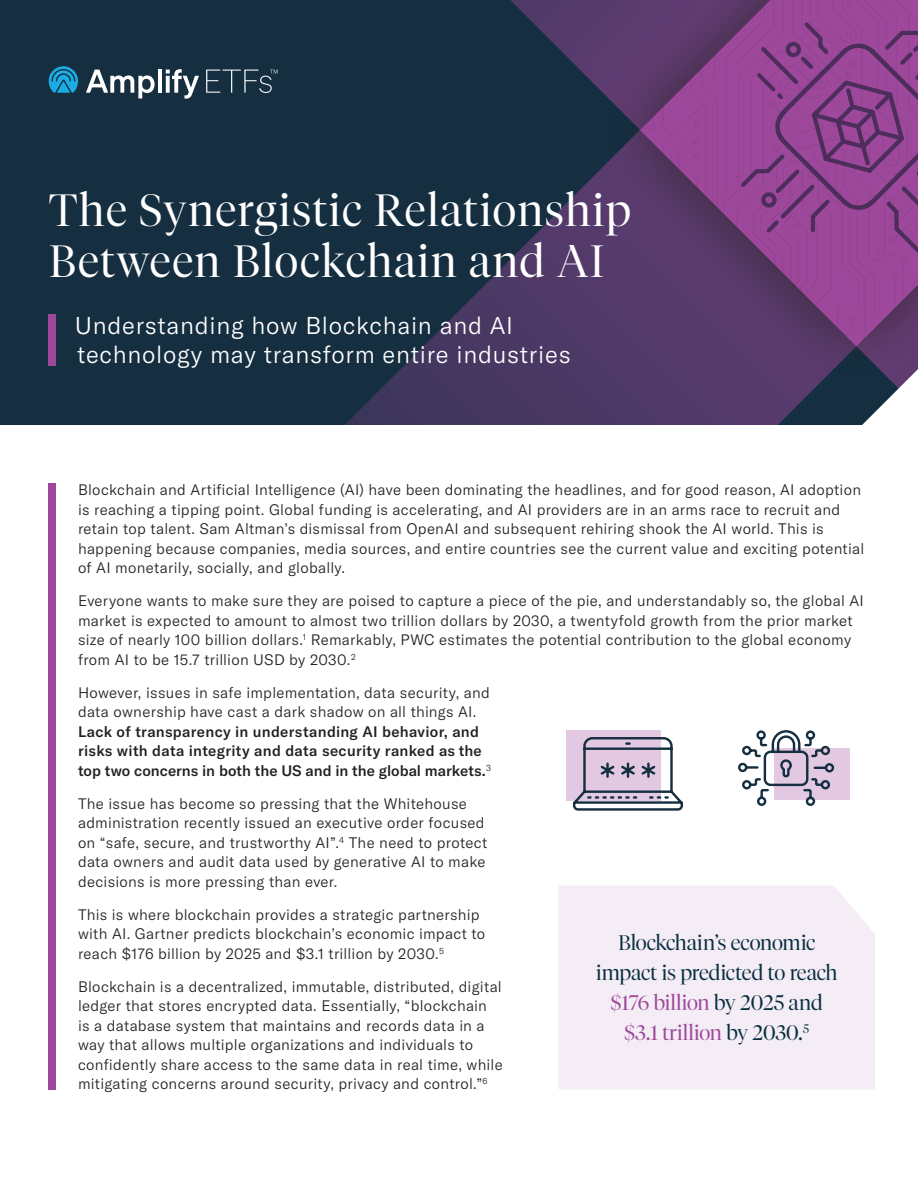
<style>
.page{position:relative;width:918px;height:1188px;background:#fff}
.page>*{position:absolute;margin:0;border:0;box-sizing:border-box;transform-origin:0 0}
.t1{font:300 45px/51px "Tiempos Fine";letter-spacing:.03em;color:#fff}
.t2{font:300 24px/28.8px "GT America";letter-spacing:.03em;color:#fff}
.B{font:300 21px/30px "Tiempos Fine";letter-spacing:-.01em;color:#0a2f42;text-align:center}
.B-2{font:300 15px/19.5px "GT America";letter-spacing:.02em;color:#231f20}
.B-3{font:500 15px/19.5px "GT America";letter-spacing:.015em;color:#231f20}
.s1{font-weight:300}
.s2{color:#9e489b}
</style>
<div class="page">
<div style="left:0;top:0;width:918px;height:481px;background:#152f41"></div>
<svg style="left:510px;top:0;width:81px;height:81px"></svg>
<svg style="left:242px;top:179px;width:398px;height:247px"></svg>
<div style="left:591px;top:0;width:327px;height:396px;background:#231f20;opacity:.75"></div>
<svg style="left:49px;top:66px;width:29px;height:27px"></svg>
<svg style="left:86px;top:70px;width:69px;height:28px"></svg>
<hr style="left:158px;top:70px;width:4px;height:23px;background:#fff">
<svg style="left:166px;top:69px;width:33px;height:30px"></svg>
<svg style="left:206px;top:70px;width:72px;height:23px"></svg>
<div style="left:49px;top:314px;width:7px;height:52px;background:#9e489b"></div>
<div style="left:0;top:426px;width:918px;height:762px;background:#fff"></div>
<svg style="left:640px;top:0;width:278px;height:426px;background:#774180"></svg>
<div style="left:49px;top:483px;width:7px;height:606px;background:#9e489b"></div>
<div style="left:566px;top:730px;width:94px;height:70px;background:#e2c8e1"></div>
<div style="left:774px;top:749px;width:76px;height:51px;background:#e2c8e1"></div>
<svg style="left:571px;top:736px;width:112px;height:75px"></svg>
<svg style="left:738px;top:730px;width:97px;height:76px"></svg>
<div style="left:559px;top:886px;width:316px;height:203px;background:#f5edf5"></div>
<p class="t1" style="left:49px;top:184px;width:584px">The Synergistic Relationship<br>Between Blockchain and AI</p>
<p class="t2" style="left:75px;top:311px;width:497px">Understanding how Blockchain and AI technology may transform entire industries</p>
<p class="B-2" style="left:78px;top:480px;width:788px">Blockchain and Artificial Intelligence (AI) have been dominating the headlines, and for good reason, AI adoption is reaching a tipping point. Global funding is accelerating, and AI providers are in an arms race to recruit and retain top talent. Sam Altman’s dismissal from OpenAI and subsequent rehiring shook the AI world. This is happening because companies, media sources, and entire countries see the current value and exciting potential of AI monetarily, socially, and globally.</p>
<p class="B-2" style="left:78px;top:591px;width:787px">Everyone wants to make sure they are poised to capture a piece of the pie, and understandably so, the global AI market is expected to amount to almost two trillion dollars by 2030, a twentyfold growth from the prior market size of nearly 100 billion dollars.<sup>1</sup> Remarkably, PWC estimates the potential contribution to the global economy from AI to be 15.7 trillion USD by 2030.<sup>2</sup></p>
<p class="B-3" style="left:78px;top:683px;width:415px"><span class="s1">However, issues in safe implementation, data security, and data ownership have cast a dark shadow on all things AI.<br></span>Lack of transparency in understanding AI behavior, and risks with data integrity and data security ranked as the top two concerns in both the US and in the global markets.<sup>3</sup></p>
<p class="B-2" style="left:78px;top:794px;width:411px">The issue has become so pressing that the Whitehouse administration recently issued an executive order focused on “safe, secure, and trustworthy AI”.<sup>4</sup> The need to protect data owners and audit data used by generative AI to make decisions is more pressing than ever.</p>
<p class="B-2" style="left:78px;top:905px;width:409px">This is where blockchain provides a strategic partnership with AI. Gartner predicts blockchain’s economic impact to reach $176 billion by 2025 and $3.1 trillion by 2030.<sup>5</sup></p>
<p class="B-2" style="left:78px;top:977px;width:426px">Blockchain is a decentralized, immutable, distributed, digital ledger that stores encrypted data. Essentially, “blockchain<br>is a database system that maintains and records data in a way that allows multiple organizations and individuals to confidently share access to the same data in real time, while mitigating concerns around security, privacy and control.”<sup>6</sup></p>
<p class="B" style="left:596px;top:928px;width:243px">Blockchain’s economic impact is predicted to reach <span class="s2">$176 billion</span> by 2025 and <span class="s2">$3.1 trillion</span> by 2030.<sup>5</sup></p>
</div>
